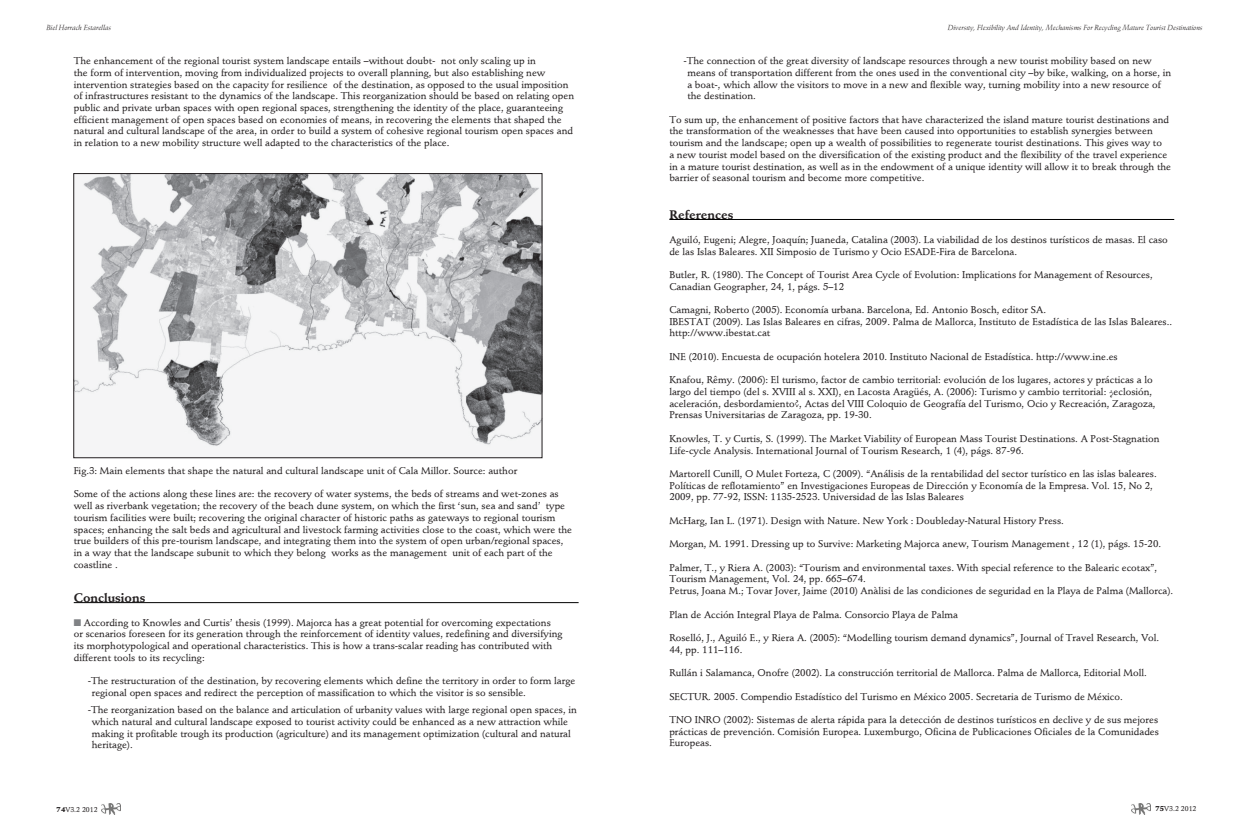
<style>
.page{position:relative;width:1248px;height:837px;background:#fff}
.page>*{position:absolute;margin:0;border:0;box-sizing:border-box;transform-origin:0 0}
.t1{font:700 12.2px "Stempel Schneidler LT";color:#231f20}
.t2{font:500 9.8px/11.7px "Stempel Schneidler LT";color:#231f20}
.t3{font:italic 7.2px "Stempel Schneidler LT";color:#231f20}
.t4{font:500 7px "Stempel Schneidler LT";color:#231f20}
.s1{color:#808285}
.s2{font-weight:900}
</style>
<div class="page">
<img style="left:101px;top:803px;width:20px;height:11px">
<img style="left:1131px;top:803px;width:19px;height:11px">
<img style="left:76px;top:175px;width:464px;height:273px">
<div style="left:74px;top:173px;width:468px;height:284px;border:1px solid #231f20"></div>
<hr style="left:74px;top:602px;width:504px;height:1px;background:#000">
<hr style="left:669px;top:219px;width:505px;height:1px;background:#000">
<p class="t3" style="left:46px;top:24px;width:66px">Biel Horrach Estarellas</p>
<p class="t2" style="left:74px;top:55px;width:502px">The enhancement of the regional tourist system landscape entails –without doubt- not only scaling up in<br>the form of intervention, moving from individualized projects to overall planning, but also establishing new intervention strategies based on the capacity for resilience of the destination, as opposed to the usual imposition of infrastructures resistant to the dynamics of the landscape. This reorganization should be based on relating open public and private urban spaces with open regional spaces, strengthening the identity of the place, guaranteeing efficient management of open spaces based on economies of means, in recovering the elements that shaped the natural and cultural landscape of the area, in order to build a system of cohesive regional tourism open spaces and in relation to a new mobility structure well adapted to the characteristics of the place.</p>
<p class="t2" style="left:74px;top:464px;width:445px">Fig.3: Main elements that shape the natural and cultural landscape unit of Cala Millor. Source: author</p>
<p class="t2" style="left:74px;top:488px;width:500px">Some of the actions along these lines are: the recovery of water systems, the beds of streams and wet-zones as well as riverbank vegetation; the recovery of the beach dune system, on which the first ‘sun, sea and sand’ type tourism facilities were built; recovering the original character of historic paths as gateways to regional tourism spaces; enhancing the salt beds and agricultural and livestock farming activities close to the coast, which were the true builders of this pre-tourism landscape, and integrating them into the system of open urban/regional spaces, in a way that the landscape subunit to which they belong works as the management unit of each part of the coastline .</p>
<p class="t1" style="left:74px;top:590px;width:73px">Conclusions</p>
<p class="t2" style="left:74px;top:616px;width:490px"><span class="s1">■</span> According to Knowles and Curtis’ thesis (1999). Majorca has a great potential for overcoming expectations<br>or scenarios foreseen for its generation through the reinforcement of identity values, redefining and diversifying its morphotypological and operational characteristics. This is how a trans-scalar reading has contributed with different tools to its recycling:</p>
<p class="t2" style="left:92px;top:674px;width:485px;text-indent:-4px">-The restructuration of the destination, by recovering elements which define the territory in order to form large regional open spaces and redirect the perception of massification to which the visitor is so sensible.</p>
<p class="t2" style="left:92px;top:704px;width:486px;text-indent:-4px">-The reorganization based on the balance and articulation of urbanity values with large regional open spaces, in which natural and cultural landscape exposed to tourist activity could be enhanced as a new attraction while making it profitable trough its production (agriculture) and its management optimization (cultural and natural heritage).</p>
<p class="t3" style="left:947px;top:24px;width:256px">Diversıty, Flexibility And Identity, Mechanisms For Recycling Mature Tourist Destinations</p>
<p class="t2" style="left:687px;top:55px;width:485px;text-indent:-4px">-The connection of the great diversity of landscape resources through a new tourist mobility based on new means of transportation different from the ones used in the conventional city –by bike, walking, on a horse, in a boat-, which allow the visitors to move in a new and flexible way, turning mobility into a new resource of the destination.</p>
<p class="t2" style="left:669px;top:113px;width:503px">To sum up, the enhancement of positive factors that have characterized the island mature tourist destinations and the transformation of the weaknesses that have been caused into opportunities to establish synergies between tourism and the landscape; open up a wealth of possibilities to regenerate tourist destinations. This gives way to<br>a new tourist model based on the diversification of the existing product and the flexibility of the travel experience in a mature tourist destination, as well as in the endowment of a unique identity will allow it to break through the barrier of seasonal tourism and become more competitive.</p>
<p class="t1" style="left:669px;top:208px;width:65px">References</p>
<p class="t2" style="left:669px;top:233px;width:500px">Aguiló, Eugeni; Alegre, Joaquín; Juaneda, Catalina (2003). La viabilidad de los destinos turísticos de masas. El caso de las Islas Baleares. XII Simposio de Turismo y Ocio ESADE-Fira de Barcelona.</p>
<p class="t2" style="left:669px;top:269px;width:485px">Butler, R. (1980). The Concept of Tourist Area Cycle of Evolution: Implications for Management of Resources,<br>Canadian Geographer, 24, 1, págs. 5–12</p>
<p class="t2" style="left:669px;top:304px;width:504px">Camagni, Roberto (2005). Economía urbana. Barcelona, Ed. Antonio Bosch, editor SA.<br>IBESTAT (2009). Las Islas Baleares en cifras, 2009. Palma de Mallorca, Instituto de Estadística de las Islas Baleares.. http://www.ibestat.cat</p>
<p class="t2" style="left:669px;top:350px;width:450px">INE (2010). Encuesta de ocupación hotelera 2010. Instituto Nacional de Estadística. http://www.ine.es</p>
<p class="t2" style="left:669px;top:374px;width:488px">Knafou, Rêmy. (2006): El turismo, factor de cambio territorial: evolución de los lugares, actores y prácticas a lo largo del tiempo (del s. XVIII al s. XXI), en Lacosta Aragüés, A. (2006): Turismo y cambio territorial: ¿eclosión, aceleración, desbordamiento?, Actas del VIII Coloquio de Geografía del Turismo, Ocio y Recreación, Zaragoza, Prensas Universitarias de Zaragoza, pp. 19-30.</p>
<p class="t2" style="left:669px;top:432px;width:491px">Knowles, T. y Curtis, S. (1999). The Market Viability of European Mass Tourist Destinations. A Post-Stagnation<br>Life-cycle Analysis. International Journal of Tourism Research, 1 (4), págs. 87-96.</p>
<p class="t2" style="left:669px;top:467px;width:489px">Martorell Cunill, O Mulet Forteza, C (2009). “Análisis de la rentabilidad del sector turístico en las islas baleares.<br>Políticas de reflotamiento” en Investigaciones Europeas de Dirección y Economía de la Empresa. Vol. 15, No 2,<br>2009, pp. 77-92, ISSN: 1135-2523. Universidad de las Islas Baleares</p>
<p class="t2" style="left:669px;top:514px;width:396px">McHarg, Ian L. (1971). Design with Nature. New York : Doubleday-Natural History Press.</p>
<p class="t2" style="left:669px;top:538px;width:493px">Morgan, M. 1991. Dressing up to Survive: Marketing Majorca anew, Tourism Management , 12 (1), págs. 15-20.</p>
<p class="t2" style="left:669px;top:561px;width:505px">Palmer, T., y Riera A. (2003): “Tourism and environmental taxes. With special reference to the Balearic ecotax”,<br>Tourism Management, Vol. 24, pp. 665–674.<br>Petrus, Joana M.; Tovar Jover, Jaime (2010) Anàlisi de las condiciones de seguridad en la Playa de Palma (Mallorca).</p>
<p class="t2" style="left:669px;top:608px;width:290px">Plan de Acción Integral Playa de Palma. Consorcio Playa de Palma</p>
<p class="t2" style="left:669px;top:631px;width:491px">Roselló, J., Aguiló E., y Riera A. (2005): “Modelling tourism demand dynamics”, Journal of Travel Research, Vol.<br>44, pp. 111–116.</p>
<p class="t2" style="left:669px;top:666px;width:479px">Rullán i Salamanca, Onofre (2002). La construcción territorial de Mallorca. Palma de Mallorca, Editorial Moll.</p>
<p class="t2" style="left:669px;top:690px;width:455px">SECTUR. 2005. Compendio Estadístico del Turismo en México 2005. Secretaria de Turismo de México.</p>
<p class="t2" style="left:669px;top:713px;width:491px;text-align:justify">TNO INRO (2002): Sistemas de alerta rápida para la detección de destinos turísticos en declive y de sus mejores prácticas de prevención. Comisión Europea. Luxemburgo, Oficina de Publicaciones Oficiales de la Comunidades Europeas.</p>
<p class="t4" style="left:57px;top:805px;width:42px"><span class="s2">74</span>V3.2 2012</p>
<p class="t4" style="left:1155px;top:804px;width:42px"><span class="s2">75</span>V3.2 2012</p>
</div>
